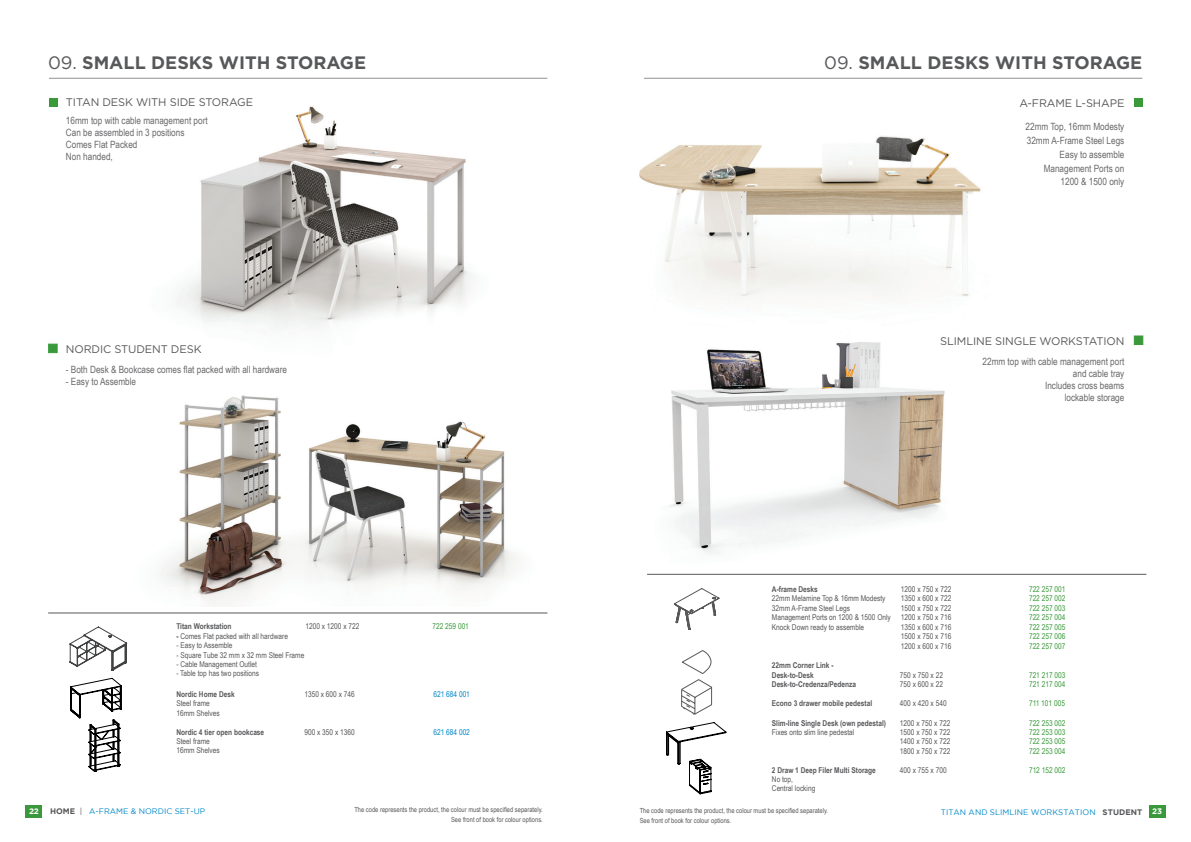
<style>
.page{position:relative;width:1191px;height:842px;background:#fff}
.page>*{position:absolute;margin:0;border:0;box-sizing:border-box;transform-origin:0 0}
.t1{font:700 18px "Gotham";color:#57585a}
.t2{font:11px "Gotham";letter-spacing:-.01em;color:#57585a}
.t3{font:10px/12px "Arial Narrow";color:#69696c;text-align:right}
.t4{font:8px/9.4px "Arial Narrow";color:#57585a}
.t5{font:700 8px/9.4px "Arial Narrow";color:#57585a}
.t6{font:8px "Arial Narrow";color:#3a9a3b}
.t7{font:8px "Gotham";letter-spacing:.005em;color:#0088c7}
.t8{font:8px "Arial Narrow";color:#0088c7}
.t9{font:700 8px "Gotham";color:#fff}
.t10{font:7px/10px "Arial Narrow";letter-spacing:.005em;color:#57585a}
.s1{font-weight:400}
.s2{font-weight:700}
.s3{font-weight:700;color:#57585a}
.s4{color:#57585a}
</style>
<div class="page">
<div style="left:26px;top:805px;width:16px;height:13px;background:#3a9a3b"></div>
<div style="left:1148px;top:805px;width:17px;height:13px;background:#3a9a3b"></div>
<hr style="left:49px;top:78px;width:498px;height:1px;background:#231f20">
<hr style="left:644px;top:78px;width:498px;height:1px;background:#231f20">
<div style="left:49px;top:98px;width:8px;height:9px;background:#3a9a3b"></div>
<div style="left:1133px;top:98px;width:9px;height:9px;background:#3a9a3b"></div>
<img style="left:48px;top:104px;width:425px;height:250px">
<img style="left:66px;top:328px;width:452px;height:277px">
<div style="left:48px;top:344px;width:10px;height:9px;background:#3a9a3b;border:1px solid #3a9a3b"></div>
<svg style="left:70px;top:627px;width:57px;height:44px"></svg>
<hr style="left:48px;top:613px;width:499px;height:1px;background:#57585a">
<img style="left:639px;top:136px;width:342px;height:161px">
<img style="left:647px;top:342px;width:443px;height:232px">
<hr style="left:647px;top:574px;width:499px;height:1px;background:#57585a">
<svg style="left:674px;top:588px;width:45px;height:42px"></svg>
<div style="left:1133px;top:335px;width:10px;height:10px;background:#3a9a3b;border:1px solid #3a9a3b"></div>
<svg style="left:681px;top:650px;width:31px;height:65px"></svg>
<svg style="left:70px;top:678px;width:52px;height:94px"></svg>
<svg style="left:666px;top:722px;width:60px;height:72px"></svg>
<h1 class="t1" style="left:48px;top:51px;width:319px"><span class="s1">09.</span> SMALL DESKS WITH STORAGE</h1>
<h2 class="t2" style="left:66px;top:95px;width:189px">TITAN DESK WITH SIDE STORAGE</h2>
<p class="t3" style="left:66px;top:114px;width:143px;text-align:left">16mm top with cable management port<br>Can be assembled in 3 positions<br>Comes Flat Packed<br>Non handed,</p>
<h2 class="t2" style="left:66px;top:342px;width:137px">NORDIC STUDENT DESK</h2>
<p class="t3" style="left:66px;top:363px;width:223px">- Both Desk &amp; Bookcase comes flat packed with all hardware</p>
<p class="t3" style="left:66px;top:375px;width:72px">- Easy to Assemble</p>
<p class="t5" style="left:176px;top:621px;width:57px">Titan Workstation</p>
<p class="t4" style="left:305px;top:622px;width:55px">1200 x 1200 x 722</p>
<p class="t6" style="left:432px;top:621px;width:38px">722 259 001</p>
<p class="t4" style="left:176px;top:631px;width:113px"><span class="s2">-</span> Comes Flat packed with all hardware</p>
<p class="t4" style="left:176px;top:640px;width:58px">- Easy to Assemble</p>
<p class="t4" style="left:176px;top:650px;width:129px">- Square Tube 32 mm x 32 mm Steel Frame</p>
<p class="t4" style="left:176px;top:659px;width:82px">- Cable Management Outlet</p>
<p class="t4" style="left:176px;top:669px;width:84px">- Table top has two positions</p>
<p class="t5" style="left:176px;top:689px;width:60px">Nordic Home Desk</p>
<p class="t4" style="left:304px;top:689px;width:52px">1350 x 600 x 746</p>
<p class="t8" style="left:433px;top:688px;width:38px">621 684 001</p>
<p class="t4" style="left:176px;top:699px;width:45px">Steel frame<br>16mm Shelves</p>
<p class="t5" style="left:176px;top:727px;width:89px">Nordic 4 tier open bookcase</p>
<p class="t4" style="left:304px;top:727px;width:52px">900 x 350 x 1360</p>
<p class="t8" style="left:433px;top:726px;width:38px">621 684 002</p>
<p class="t4" style="left:176px;top:736px;width:45px">Steel frame<br>16mm Shelves</p>
<h1 class="t1" style="left:824px;top:51px;width:319px"><span class="s1">09.</span> SMALL DESKS WITH STORAGE</h1>
<h2 class="t2" style="left:1019px;top:96px;width:106px">A-FRAME L-SHAPE</h2>
<p class="t3" style="left:1025px;top:119px;width:100px;line-height:13.7px">22mm Top, 16mm Modesty<br>32mm A-Frame Steel Legs<br>Easy to assemble<br>Management Ports on<br>1200 &amp; 1500 only</p>
<h2 class="t2" style="left:940px;top:334px;width:186px">SLIMLINE SINGLE WORKSTATION</h2>
<p class="t3" style="left:982px;top:355px;width:143px">22mm top with cable management port and cable tray<br>Includes cross beams<br>lockable storage</p>
<p class="t5" style="left:772px;top:584px;width:47px">A-frame Desks</p>
<p class="t4" style="left:901px;top:584px;width:52px">1200 x 750 x 722</p>
<p class="t6" style="left:1029px;top:583px;width:38px">722 257 001</p>
<p class="t4" style="left:772px;top:593px;width:115px">22mm Melamine Top &amp; 16mm Modesty</p>
<p class="t4" style="left:901px;top:593px;width:52px">1350 x 600 x 722</p>
<p class="t6" style="left:1029px;top:592px;width:38px">722 257 002</p>
<p class="t4" style="left:772px;top:603px;width:80px">32mm A-Frame Steel Legs</p>
<p class="t4" style="left:901px;top:603px;width:52px">1500 x 750 x 722</p>
<p class="t6" style="left:1029px;top:602px;width:38px">722 257 003</p>
<p class="t4" style="left:772px;top:612px;width:120px">Management Ports on 1200 &amp; 1500 Only</p>
<p class="t4" style="left:901px;top:612px;width:52px">1200 x 750 x 716</p>
<p class="t6" style="left:1029px;top:612px;width:38px">722 257 004</p>
<p class="t4" style="left:772px;top:622px;width:94px">Knock Down ready to assemble</p>
<p class="t4" style="left:901px;top:622px;width:52px">1350 x 600 x 716</p>
<p class="t6" style="left:1029px;top:621px;width:38px">722 257 005</p>
<p class="t4" style="left:901px;top:632px;width:52px">1500 x 750 x 716</p>
<p class="t6" style="left:1029px;top:631px;width:38px">722 257 006</p>
<p class="t4" style="left:901px;top:641px;width:52px">1200 x 600 x 716</p>
<p class="t6" style="left:1029px;top:640px;width:38px">722 257 007</p>
<p class="t5" style="left:772px;top:660px;width:63px">22mm Corner Link -<br>Desk-to-Desk</p>
<p class="t4" style="left:900px;top:670px;width:45px">750 x 750 x 22</p>
<p class="t6" style="left:1029px;top:669px;width:38px">721 217 003</p>
<p class="t5" style="left:772px;top:679px;width:86px">Desk-to-Credenza/Pedenza</p>
<p class="t4" style="left:900px;top:679px;width:45px">750 x 600 x 22</p>
<p class="t6" style="left:1029px;top:678px;width:38px">721 217 004</p>
<p class="t5" style="left:772px;top:698px;width:102px">Econo 3 drawer mobile pedestal</p>
<p class="t4" style="left:900px;top:698px;width:48px">400 x 420 x 540</p>
<p class="t6" style="left:1029px;top:698px;width:37px">711 101 005</p>
<p class="t5" style="left:772px;top:718px;width:116px">Slim-line Single Desk (own pedestal)</p>
<p class="t4" style="left:900px;top:718px;width:52px">1200 x 750 x 722</p>
<p class="t6" style="left:1029px;top:717px;width:38px">722 253 002</p>
<p class="t4" style="left:772px;top:727px;width:84px">Fixes onto slim line pedestal</p>
<p class="t4" style="left:900px;top:727px;width:52px">1500 x 750 x 722</p>
<p class="t6" style="left:1029px;top:726px;width:38px">722 253 003</p>
<p class="t4" style="left:900px;top:736px;width:52px">1400 x 750 x 722</p>
<p class="t6" style="left:1029px;top:736px;width:38px">722 253 005</p>
<p class="t4" style="left:900px;top:746px;width:52px">1800 x 750 x 722</p>
<p class="t6" style="left:1029px;top:745px;width:38px">722 253 004</p>
<p class="t5" style="left:772px;top:765px;width:105px">2 Draw 1 Deep Filer Multi Storage</p>
<p class="t4" style="left:900px;top:765px;width:48px">400 x 755 x 700</p>
<p class="t6" style="left:1029px;top:764px;width:38px">712 152 002</p>
<p class="t4" style="left:772px;top:774px;width:45px">No top,<br>Central locking</p>
<p class="t7" style="left:50px;top:806px;width:157px"><span class="s3">HOME</span> <span class="s4">|</span> A-FRAME &amp; NORDIC SET-UP</p>
<p class="t9" style="left:29px;top:807px;width:11px">22</p>
<p class="t10" style="left:354px;top:805px;width:190px">The code represents the product, the colour must be specified separately.</p>
<p class="t9" style="left:1152px;top:807px;width:11px">23</p>
<p class="t10" style="left:451px;top:815px;width:93px">See front of book for colour options.</p>
<p class="t10" style="left:639px;top:805px;width:190px">The code represents the product, the colour must be specified separately.<br>See front of book for colour options.</p>
<p class="t7" style="left:940px;top:808px;width:203px">TITAN AND SLIMLINE WORKSTATION <span class="s3">STUDENT</span></p>
</div>
